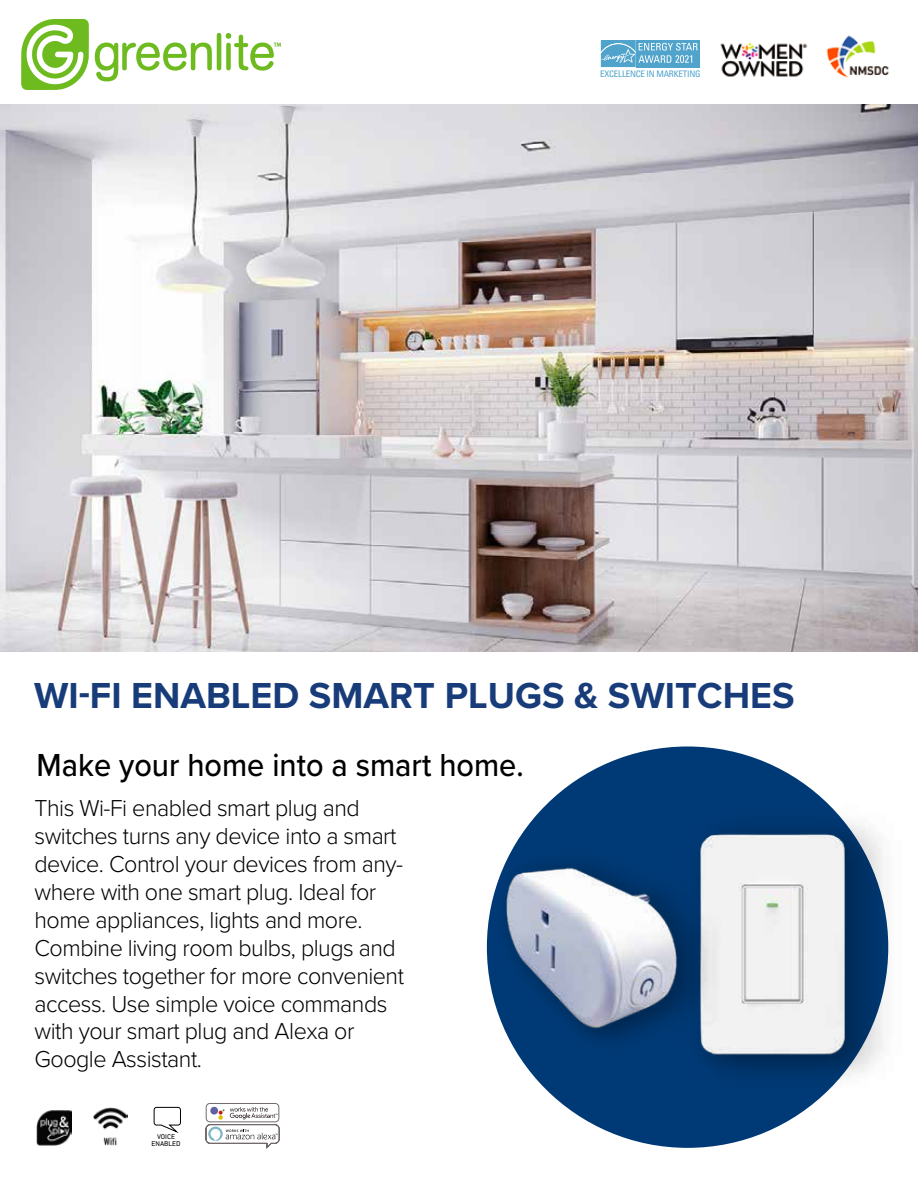
<style>
.page{position:relative;width:918px;height:1188px;background:#fff}
.page>*{position:absolute;margin:0;border:0;box-sizing:border-box;transform-origin:0 0}
.t1{font:700 37.5px "Proxima Nova";color:#173c79}
.t2{font:500 33px "Proxima Nova";color:#000;scale:.93 1}
.t3{font:300 23.85px/27.9px "Proxima Nova";letter-spacing:-.02em;color:#000}
.t4{font:condensed 9px "Univers";letter-spacing:-.025em;color:#50a3cb}
.t5{font:7.05px/7.1px "DIN Next LT Pro";color:#000;text-align:center}
.t6{font:3.6px "Calibri";color:#070606}
</style>
<div class="page">
<hr style="left:217px;top:33px;width:4px;height:37px;background:#6ebb20;border-radius:2px">
<svg style="left:226px;top:33px;width:55px;height:38px"></svg>
<svg style="left:21px;top:19px;width:191px;height:71px"></svg>
<img style="left:826px;top:35px;width:63px;height:43px">
<img style="left:720px;top:42px;width:88px;height:35px">
<img style="left:37px;top:1110px;width:35px;height:35px">
<svg style="left:600px;top:40px;width:100px;height:28px;background:#6eb3d4"></svg>
<img style="left:571px;top:746px;width:318px;height:402px">
<img style="left:486px;top:783px;width:269px;height:328px">
<img style="left:0;top:104px;width:918px;height:548px">
<img style="left:94px;top:1108px;width:34px;height:38px">
<svg style="left:153px;top:1106px;width:28px;height:27px"></svg>
<svg style="left:205px;top:1103px;width:75px;height:45px"></svg>
<p class="t4" style="left:600px;top:68px;width:102px">EXCELLENCE IN MARKETING</p>
<h1 class="t1" style="left:34px;top:668px;width:762px">WI-FI ENABLED SMART PLUGS &amp; SWITCHES</h1>
<h2 class="t2" style="left:37px;top:741px;width:525px">Make your home into a smart home.</h2>
<p class="t3" style="left:34px;top:793px;width:371px">This Wi-Fi enabled smart plug and switches turns any device into a smart device. Control your devices from any&shy;where with one smart plug. Ideal for home appliances, lights and more.<br>Combine living room bulbs, plugs and switches together for more convenient access. Use simple voice commands with your smart plug and Alexa or Google Assistant.</p>
<p class="t5" style="left:152px;top:1133px;width:31px">VOICE<br>ENABLED</p>
<p class="t6" style="left:275px;top:1112px;width:4px">™</p>
<p class="t6" style="left:275px;top:1133px;width:4px">™</p>
</div>
